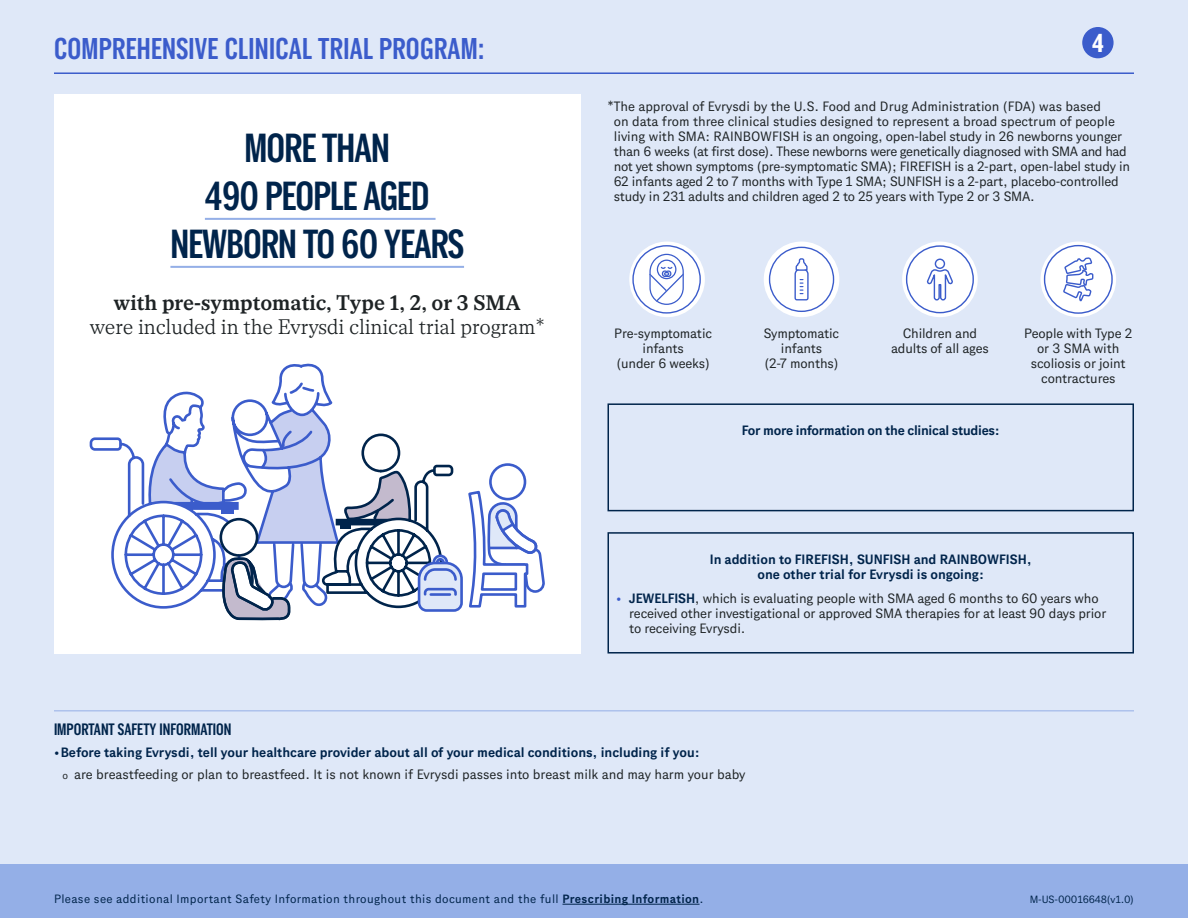
<style>
.page{position:relative;width:1188px;height:918px;background:#fff}
.page>*{position:absolute;margin:0;border:0;box-sizing:border-box;transform-origin:0 0}
.t1{font:700 40.5px/48px "Gene Condensed";letter-spacing:-.02em;color:#00244b;text-align:center}
.t2{font:700 30px "Gene Condensed";letter-spacing:.01em;color:#3b5ccb}
.t3{font:800 25.95px "Gene Condensed";color:#fff}
.t4{font:300 21px "Gene Serif";letter-spacing:-.01em;color:#1e2325}
.t5{font:700 21px "Gene Serif";color:#1e2325}
.t6{font:700 16.5px "Gene Condensed";color:#00244b}
.t7{font:13.5px/15px "Gene Sans";letter-spacing:-.01em;color:#1e2325;text-align:center}
.t8{font:700 13.5px/15px "Gene Sans";color:#00244b;text-align:center}
.t9{font:700 13.5px "Gene Sans";letter-spacing:-.02em;color:#00244b}
.t10{font:12px "Gene Sans";letter-spacing:.03em;color:#00244b}
.t11{font:10.5px "Gene Sans";letter-spacing:-.01em;color:#00244b}
.s1{color:#3b5ccb}
.s2{font-weight:700;color:#00244b}
.s3{color:#00244b}
.s4{font-size:10.5px}
.s5{font-weight:700}
</style>
<div class="page">
<div style="left:0;top:0;width:1188px;height:864px;background:#dfe8f8"></div>
<div style="left:0;top:864px;width:1188px;height:54px;background:#94afe7"></div>
<div style="left:1082px;top:27px;width:32px;height:31px;background:#3b5ccb;border-radius:50%"></div>
<hr style="left:563px;top:904px;width:137px;height:1px;background:#00244b">
<hr style="left:54px;top:72px;width:1080px;height:2px;background:#3b5ccb">
<hr style="left:54px;top:710px;width:1080px;height:1px;background:#94afe7">
<div style="left:54px;top:94px;width:526px;height:560px;background:#fff"></div>
<hr style="left:205px;top:218px;width:231px;height:2px;background:#94afe7">
<hr style="left:170px;top:266px;width:294px;height:2px;background:#94afe7">
<svg style="left:90px;top:364px;width:455px;height:256px"></svg>
<div style="left:608px;top:403px;width:526px;height:108px;border:2px solid #00244b"></div>
<div style="left:764px;top:242px;width:75px;height:75px;background:#fff;border-radius:50%"></div>
<div style="left:769px;top:247px;width:65px;height:65px;border:1px solid #3b5ccb;border-radius:50%"></div>
<svg style="left:794px;top:258px;width:15px;height:43px"></svg>
<div style="left:902px;top:242px;width:76px;height:75px;background:#fff;border-radius:50%"></div>
<div style="left:906px;top:245px;width:68px;height:68px;border:1px solid #3b5ccb;border-radius:50%"></div>
<svg style="left:926px;top:268px;width:27px;height:33px"></svg>
<div style="left:935px;top:259px;width:10px;height:10px;border:1px solid #3b5ccb;border-radius:50%"></div>
<div style="left:1041px;top:242px;width:75px;height:75px;background:#fff;border-radius:50%"></div>
<svg style="left:1062px;top:243px;width:32px;height:59px"></svg>
<div style="left:1044px;top:245px;width:69px;height:69px;border:1px solid #3b5ccb;border-radius:50%"></div>
<svg style="left:629px;top:242px;width:76px;height:75px"></svg>
<div style="left:633px;top:246px;width:67px;height:67px;background:#fff;border-radius:50%"></div>
<div style="left:633px;top:245px;width:68px;height:69px;border:1px solid #3b5ccb;border-radius:50%"></div>
<svg style="left:649px;top:254px;width:35px;height:51px"></svg>
<div style="left:608px;top:532px;width:526px;height:122px;border:2px solid #00244b"></div>
<h2 class="t2" style="left:54px;top:31px;width:432px">COMPREHENSIVE CLINICAL TRIAL PROGRAM:</h2>
<h1 class="t1" style="left:170px;top:123px;width:295px">MORE THAN<br>490 PEOPLE AGED<br>NEWBORN TO 60 YEARS</h1>
<h3 class="t5" style="left:114px;top:291px;width:409px">with pre-symptomatic, Type 1, 2, or 3 SMA</h3>
<h3 class="t4" style="left:90px;top:315px;width:457px">were included in the Evrysdi clinical trial program*</h3>
<h3 class="t3" style="left:1092px;top:28px;width:13px">4</h3>
<p class="t7" style="left:614px;top:99px;width:518px;text-align:left;text-indent:-6px">*The approval of Evrysdi by the U.S. Food and Drug Administration (FDA) was based<br>on data from three clinical studies designed to represent a broad spectrum of people living with SMA: RAINBOWFISH is an ongoing, open-label study in 26 newborns younger than 6 weeks (at first dose). These newborns were genetically diagnosed with SMA and had not yet shown symptoms (pre-symptomatic SMA); FIREFISH is a 2-part, open-label study in 62 infants aged 2 to 7 months with Type 1 SMA; SUNFISH is a 2-part, placebo-controlled study in 231 adults and children aged 2 to 25 years with Type 2 or 3 SMA.</p>
<p class="t7" style="left:614px;top:325px;width:99px">Pre-symptomatic infants<br>(under 6 weeks)</p>
<p class="t7" style="left:764px;top:325px;width:77px">Symptomatic infants<br>(2-7 months)</p>
<p class="t7" style="left:891px;top:325px;width:99px">Children and adults of all ages</p>
<p class="t7" style="left:1024px;top:325px;width:109px">People with Type 2 or 3 SMA with scoliosis or joint contractures</p>
<p class="t9" style="left:742px;top:422px;width:260px">For more information on the clinical studies:</p>
<p class="t8" style="left:710px;top:551px;width:323px">In addition to FIREFISH, SUNFISH and RAINBOWFISH, one other trial for Evrysdi is ongoing:</p>
<p class="t7" style="left:629px;top:591px;width:479px;text-align:left;text-indent:-14px"><span class="s1">•</span> <span class="s2">JEWELFISH</span>, which is evaluating people with SMA aged 6 months to 60 years who received other investigational or approved SMA therapies for at least 90 days prior to receiving Evrysdi.</p>
<p class="t6" style="left:54px;top:720px;width:179px">IMPORTANT SAFETY INFORMATION</p>
<p class="t7" style="left:62px;top:741px;width:685px;line-height:21.8px;text-align:left;text-indent:-8px"><span class="s3">•</span><span class="s2">Before taking Evrysdi, tell your healthcare provider about all of your medical conditions, including if you:<br></span><span class="s4">o</span> are breastfeeding or plan to breastfeed. It is not known if Evrysdi passes into breast milk and may harm your baby</p>
<p class="t10" style="left:54px;top:892px;width:651px">Please see additional Important Safety Information throughout this document and the full <span class="s5">Prescribing Information</span>.</p>
<p class="t11" style="left:1030px;top:893px;width:106px">M-US-00016648(v1.0)</p>
</div>
